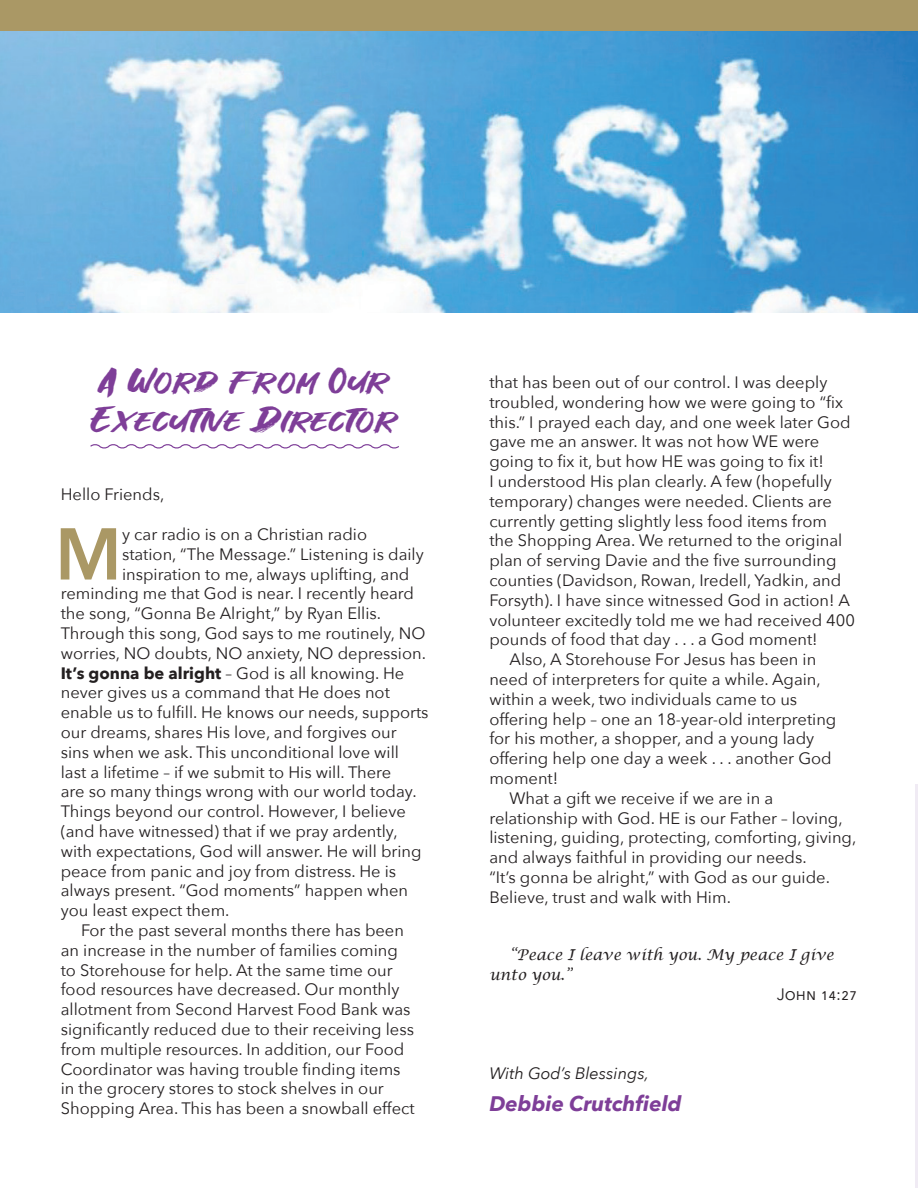
<style>
.page{position:relative;width:918px;height:1188px;background:#fff}
.page>*{position:absolute;margin:0;border:0;box-sizing:border-box;transform-origin:0 0}
.BODY_FIRST{font:600 72.45px "Avenir Next";color:#aa9865}
.HEAD_2{font:36px/39px "Great Fighter";letter-spacing:.01em;color:#7e3e98}
.BYLINE_-_ITALIC_BOLD{font:italic 700 21px "Avenir Next";color:#7e3e98}
.BODY_1{font:16.5px/19.8px "Avenir Next";color:#231f20}
.BODY_FIRST-2{font:16.5px "Avenir Next";color:#231f20}
.BODY_1-2{font:italic 16.5px "Avenir Next";color:#231f20}
.BODY_1-3{font:italic 15px/19.8px "Lucida Calligraphy";color:#231f20}
.s1{font-weight:700}
</style>
<div class="page">
<img style="left:0;top:30px;width:918px;height:282px">
<svg style="left:90px;top:444px;width:309px;height:5px"></svg>
<hr style="left:916px;top:784px;width:2px;height:404px;background:#f0ebf4">
<div style="left:0;top:0;width:918px;height:30px;background:#aa9865"></div>
<p class="HEAD_2" style="left:90px;top:362px;width:310px">A Word from Our<br>Executive Director</p>
<p class="BODY_1" style="left:61px;top:484px;width:105px">Hello Friends,</p>
<p class="BODY_FIRST" style="left:55px;top:492px;width:68px">M</p>
<p class="BODY_FIRST-2" style="left:122px;top:520px;width:247px">y car radio is on a Christian radio</p>
<p class="BODY_FIRST-2" style="left:122px;top:540px;width:303px">station, “The Message.” Listening is daily</p>
<p class="BODY_FIRST-2" style="left:122px;top:560px;width:289px">inspiration to me, always uplifting, and</p>
<p class="BODY_FIRST-2" style="left:61px;top:580px;width:355px">reminding me that God is near. I recently heard</p>
<p class="BODY_FIRST-2" style="left:61px;top:599px;width:322px">the song, “Gonna Be Alright,” by Ryan Ellis.</p>
<p class="BODY_FIRST-2" style="left:61px;top:619px;width:366px">Through this song, God says to me routinely, NO</p>
<p class="BODY_FIRST-2" style="left:61px;top:639px;width:367px">worries, NO doubts, NO anxiety, NO depression.</p>
<p class="BODY_FIRST-2" style="left:61px;top:659px;width:345px"><span class="s1">It’s gonna be alright</span> – God is all knowing. He</p>
<p class="BODY_FIRST-2" style="left:61px;top:679px;width:331px">never gives us a command that He does not</p>
<p class="BODY_FIRST-2" style="left:61px;top:698px;width:369px">enable us to fulfill. He knows our needs, supports</p>
<p class="BODY_FIRST-2" style="left:61px;top:718px;width:337px">our dreams, shares His love, and forgives our</p>
<p class="BODY_FIRST-2" style="left:61px;top:738px;width:340px">sins when we ask. This unconditional love will</p>
<p class="BODY_FIRST-2" style="left:61px;top:758px;width:332px">last a lifetime – if we submit to His will. There</p>
<p class="BODY_FIRST-2" style="left:61px;top:778px;width:357px">are so many things wrong with our world today.</p>
<p class="BODY_FIRST-2" style="left:61px;top:797px;width:347px">Things beyond our control. However, I believe</p>
<p class="BODY_FIRST-2" style="left:61px;top:817px;width:338px">(and have witnessed) that if we pray ardently,</p>
<p class="BODY_FIRST-2" style="left:61px;top:837px;width:362px">with expectations, God will answer. He will bring</p>
<p class="BODY_FIRST-2" style="left:61px;top:857px;width:337px">peace from panic and joy from distress. He is</p>
<p class="BODY_FIRST-2" style="left:61px;top:877px;width:349px">always present. “God moments” happen when</p>
<p class="BODY_FIRST-2" style="left:61px;top:896px;width:170px">you least expect them.</p>
<p class="BODY_1" style="left:61px;top:920px;width:355px;text-indent:20px">For the past several months there has been an increase in the number of families coming to Storehouse for help. At the same time our food resources have decreased. Our monthly allotment from Second Harvest Food Bank was significantly reduced due to their receiving less from multiple resources. In addition, our Food Coordinator was having trouble finding items in the grocery stores to stock shelves in our Shopping Area. This has been a snowball effect</p>
<p class="BODY_1" style="left:489px;top:372px;width:367px">that has been out of our control. I was deeply troubled, wondering how we were going to “fix this.” I prayed each day, and one week later God gave me an answer. It was not how WE were going to fix it, but how HE was going to fix it!<br>I understood His plan clearly. A few (hopefully temporary) changes were needed. Clients are currently getting slightly less food items from the Shopping Area. We returned to the original plan of serving Davie and the five surrounding counties (Davidson, Rowan, Iredell, Yadkin, and Forsyth). I have since witnessed God in action! A volunteer excitedly told me we had received 400 pounds of food that day . . . a God moment!</p>
<p class="BODY_1" style="left:489px;top:649px;width:349px;text-indent:20px">Also, A Storehouse For Jesus has been in need of interpreters for quite a while. Again, within a week, two individuals came to us offering help – one an 18-year-old interpreting for his mother, a shopper, and a young lady offering help one day a week . . . another God moment!</p>
<p class="BODY_1" style="left:489px;top:787px;width:368px;text-indent:20px">What a gift we receive if we are in a relationship with God. HE is our Father – loving, listening, guiding, protecting, comforting, giving, and always faithful in providing our needs.<br>“It’s gonna be alright,” with God as our guide.<br>Believe, trust and walk with Him.</p>
<p class="BODY_1-3" style="left:489px;top:946px;width:346px;text-indent:20px">“Peace I leave with you. My peace I give unto you.”</p>
<p class="BODY_1" style="left:777px;top:984px;width:82px">John 14:27</p>
<p class="BODY_1-2" style="left:489px;top:1060px;width:161px">With God’s Blessings,</p>
<p class="BYLINE_-_ITALIC_BOLD" style="left:489px;top:1086px;width:194px">Debbie Crutchfield</p>
</div>
